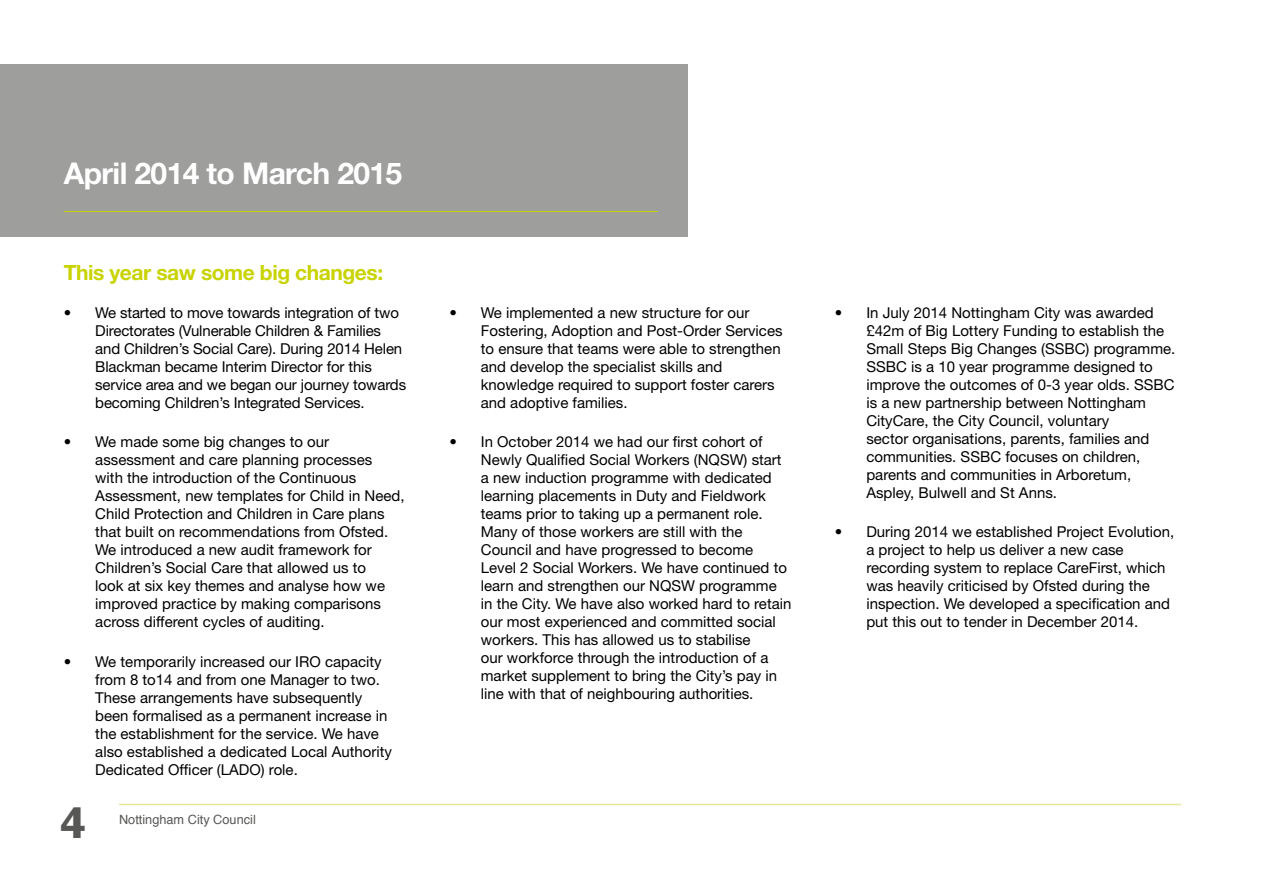
<style>
.page{position:relative;width:1263px;height:893px;background:#fff}
.page>*{position:absolute;margin:0;border:0;box-sizing:border-box;transform-origin:0 0}
.t1{font:900 45px "Akzidenz Grotesk";color:#575756}
.t2{font:700 30px "Helvetica Neue";letter-spacing:-.02em;color:#fff}
.t3{font:700 21px "Helvetica Neue";letter-spacing:-.02em;color:#c8d300}
.t4{font:15px/18px "Helvetica Neue";color:#000}
.t5{font:12.75px "Helvetica";color:#575756}
</style>
<div class="page">
<hr style="left:119px;top:804px;width:1062px;height:1px;background:#e5e99b">
<div style="left:0;top:64px;width:687px;height:172px;background:#9e9e9d"></div>
<hr style="left:64px;top:211px;width:594px;height:1px;background:#c8d300">
<h2 class="t2" style="left:64px;top:155px;width:340px">April 2014 to March 2015</h2>
<h3 class="t3" style="left:64px;top:260px;width:321px">This year saw some big changes:</h3>
<p class="t4" style="left:95px;top:303px;width:312px;text-indent:-32px">• We started to move towards integration of two Directorates (Vulnerable Children &amp; Families and Children’s Social Care). During 2014 Helen Blackman became Interim Director for this service area and we began our journey towards becoming Children’s Integrated Services.</p>
<p class="t4" style="left:95px;top:433px;width:311px;text-indent:-32px">• We made some big changes to our assessment and care planning processes<br>with the introduction of the Continuous Assessment, new templates for Child in Need, Child Protection and Children in Care plans that built on recommendations from Ofsted.<br>We introduced a new audit framework for Children’s Social Care that allowed us to<br>look at six key themes and analyse how we improved practice by making comparisons across different cycles of auditing.</p>
<p class="t4" style="left:95px;top:652px;width:298px;text-indent:-32px">• We temporarily increased our IRO capacity from 8 to14 and from one Manager to two.<br>These arrangements have subsequently been formalised as a permanent increase in the establishment for the service. We have also established a dedicated Local Authority Dedicated Officer (LADO) role.</p>
<h1 class="t1" style="left:61px;top:795px;width:27px">4</h1>
<p class="t5" style="left:119px;top:810px;width:138px">Nottingham City Council</p>
<p class="t4" style="left:481px;top:303px;width:303px;text-indent:-32px">• We implemented a new structure for our Fostering, Adoption and Post-Order Services to ensure that teams were able to strengthen and develop the specialist skills and knowledge required to support foster carers and adoptive families.</p>
<p class="t4" style="left:481px;top:433px;width:312px;text-indent:-32px">• In October 2014 we had our first cohort of Newly Qualified Social Workers (NQSW) start a new induction programme with dedicated learning placements in Duty and Fieldwork teams prior to taking up a permanent role.<br>Many of those workers are still with the Council and have progressed to become Level 2 Social Workers. We have continued to learn and strengthen our NQSW programme in the City. We have also worked hard to retain our most experienced and committed social workers. This has allowed us to stabilise<br>our workforce through the introduction of a market supplement to bring the City’s pay in line with that of neighbouring authorities.</p>
<p class="t4" style="left:866px;top:303px;width:310px;text-indent:-32px">• In July 2014 Nottingham City was awarded £42m of Big Lottery Funding to establish the Small Steps Big Changes (SSBC) programme.<br>SSBC is a 10 year programme designed to improve the outcomes of 0-3 year olds. SSBC is a new partnership between Nottingham CityCare, the City Council, voluntary<br>sector organisations, parents, families and communities. SSBC focuses on children, parents and communities in Arboretum, Aspley, Bulwell and St Anns.</p>
<p class="t4" style="left:866px;top:523px;width:309px;text-indent:-32px">• During 2014 we established Project Evolution, a project to help us deliver a new case recording system to replace CareFirst, which was heavily criticised by Ofsted during the inspection. We developed a specification and put this out to tender in December 2014.</p>
</div>
